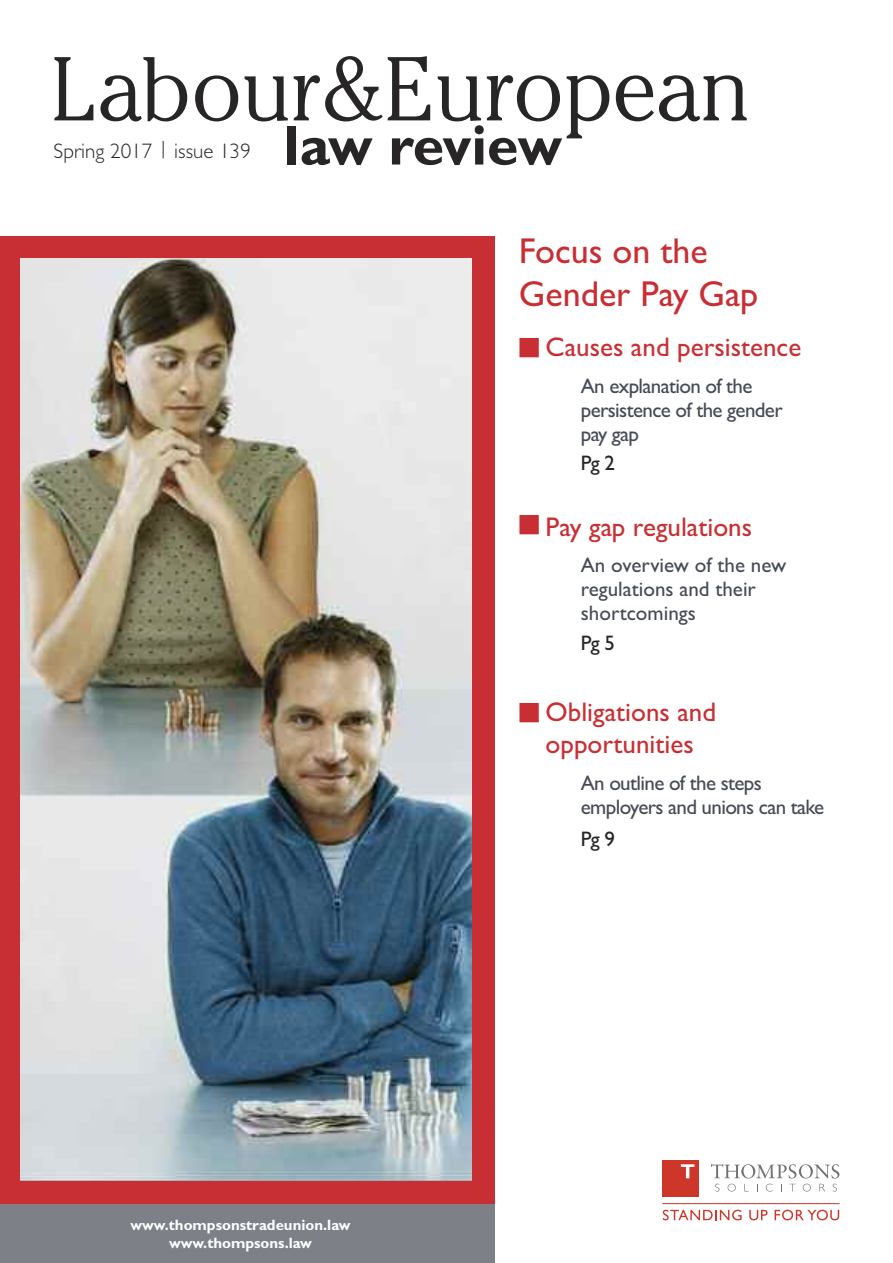
<style>
.page{position:relative;width:893px;height:1263px;background:#fff}
.page>*{position:absolute;margin:0;border:0;box-sizing:border-box;transform-origin:0 0}
.t1{font:300 89.55px "Cheltenham IT Cby BT";color:#272526}
.t2{font:700 56.7px "Gill Sans";letter-spacing:-.015em;color:#272526}
.t3{font:36px/43.2px "Gill Sans";color:#c82f34}
.t4{font:27px/32.4px "Gill Sans";color:#c82f34;text-align:center}
.t5{font:21px/24px "Gill Sans";letter-spacing:-.03em;color:#454a54}
.t6{font:21px/24px "Gill Sans";color:#454a54}
.t7{font:300 21px "M Gill Sans";color:#272526}
.t8{font:21px "Gill Sans";color:#272526}
.t9{font:700 15px/18px "Gill Sans";color:#fff;text-align:center}
</style>
<div class="page">
<svg style="left:711px;top:1164px;width:128px;height:14px"></svg>
<svg style="left:715px;top:1184px;width:4px;height:7px"></svg>
<svg style="left:728px;top:1184px;width:8px;height:7px"></svg>
<svg style="left:766px;top:1184px;width:7px;height:7px"></svg>
<svg style="left:789px;top:1184px;width:7px;height:7px"></svg>
<svg style="left:803px;top:1184px;width:8px;height:7px"></svg>
<svg style="left:819px;top:1184px;width:6px;height:7px"></svg>
<svg style="left:833px;top:1184px;width:4px;height:7px"></svg>
<div style="left:662px;top:1160px;width:37px;height:36px;background:#cd372a"></div>
<svg style="left:681px;top:1164px;width:13px;height:14px"></svg>
<hr style="left:662px;top:1203px;width:177px;height:1px;background:#cd372a">
<svg style="left:663px;top:1210px;width:79px;height:10px"></svg>
<svg style="left:749px;top:1210px;width:18px;height:10px"></svg>
<svg style="left:775px;top:1210px;width:64px;height:10px"></svg>
<div style="left:0;top:237px;width:495px;height:1026px;background:#c82f34"></div>
<img style="left:21px;top:258px;width:451px;height:922px">
<div style="left:0;top:1204px;width:495px;height:59px;background:#7d8187"></div>
<h1 class="t1" style="left:50px;top:57px;width:701px">Labour&amp;European</h1>
<p class="t7" style="left:54px;top:143px;width:199px">Spring 2017 | issue 139</p>
<h2 class="t2" style="left:284px;top:111px;width:279px">law review</h2>
<h3 class="t3" style="left:519px;top:229px;width:241px">Focus on the<br>Gender Pay Gap</h3>
<p class="t4" style="left:519px;top:331px;width:284px">■ Causes and persistence</p>
<p class="t5" style="left:581px;top:373px;width:203px">An explanation of the persistence of the gender pay gap</p>
<p class="t8" style="left:581px;top:451px;width:36px">Pg 2</p>
<p class="t4" style="left:519px;top:510px;width:235px">■ Pay gap regulations</p>
<p class="t6" style="left:581px;top:553px;width:207px">An overview of the new regulations and their shortcomings</p>
<p class="t8" style="left:581px;top:630px;width:36px">Pg 5</p>
<p class="t9" style="left:131px;top:1216px;width:221px">www.thompsonstradeunion.law www.thompsons.law</p>
<p class="t4" style="left:519px;top:695px;width:199px">■ Obligations and opportunities</p>
<p class="t5" style="left:581px;top:770px;width:245px">An outline of the steps employers and unions can take</p>
<p class="t8" style="left:581px;top:827px;width:36px">Pg 9</p>
</div>
